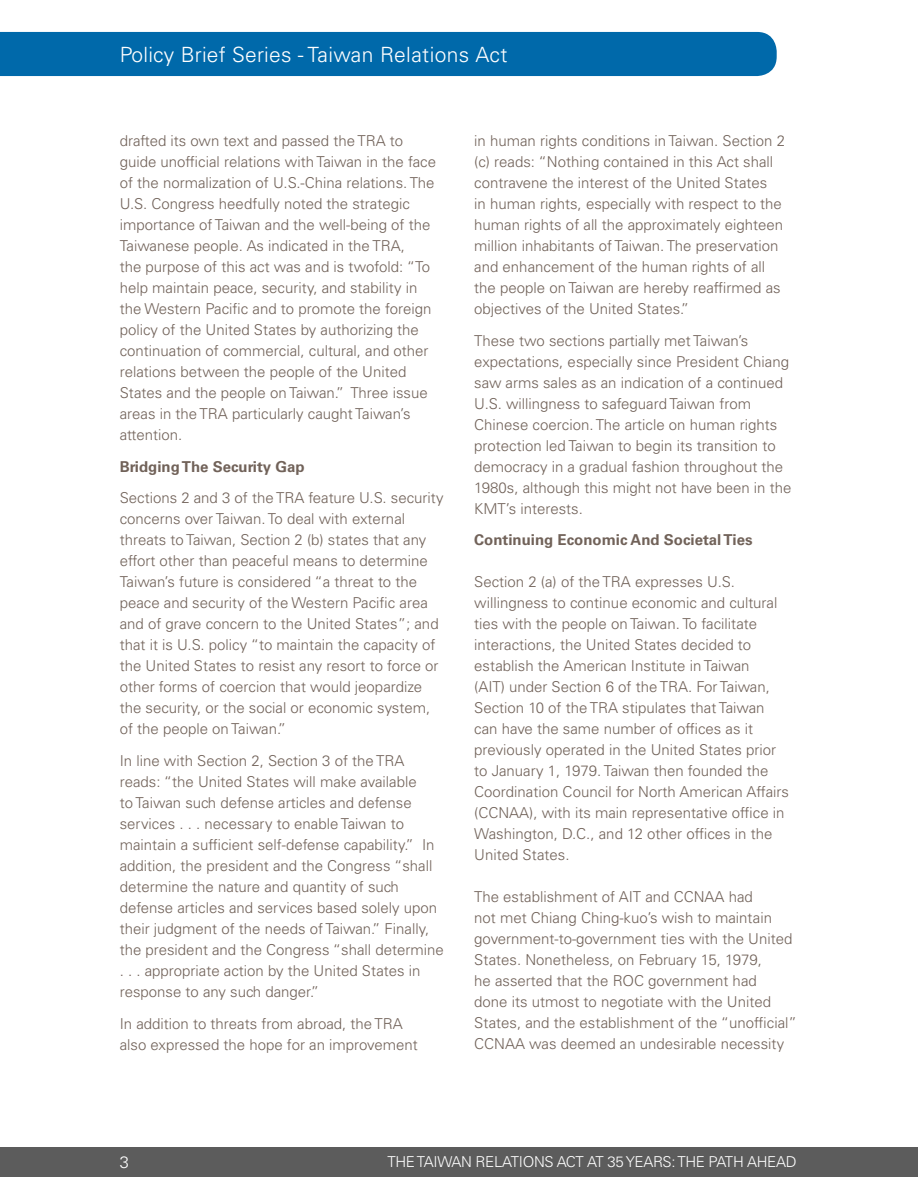
<style>
.page{position:relative;width:918px;height:1188px;background:#fff}
.page>*{position:absolute;margin:0;border:0;box-sizing:border-box;transform-origin:0 0}
.t1{font:300 21px "Univers LT Std";letter-spacing:.01em;color:#fff}
.t2{font:300 16.5px "Univers LT Std";color:#fff}
.body{font:300 15px/21px "Univers LT Std";color:#716259}
.body-2{font:700 15px "Univers LT Std";color:#716259}
.t3{font:300 15px "Univers LT Std";letter-spacing:-.02em;color:#fff}
</style>
<div class="page">
<div style="left:0;top:32px;width:777px;height:44px;background:#0069aa"></div>
<div style="left:0;top:1147px;width:918px;height:29px;background:#5c5c5c"></div>
<h1 class="t1" style="left:120px;top:42px;width:389px">Policy Brief Series - Taiwan Relations Act</h1>
<p class="body" style="left:120px;top:130px;width:318px">drafted its own text and passed the TRA to guide unofficial relations with Taiwan in the face of the normalization of U.S.-China relations. The U.S. Congress heedfully noted the strategic importance of Taiwan and the well-being of the Taiwanese people. As indicated in the TRA,<br>the purpose of this act was and is twofold: “To help maintain peace, security, and stability in the Western Pacific and to promote the foreign policy of the United States by authorizing the continuation of commercial, cultural, and other relations between the people of the United States and the people on Taiwan.” Three issue areas in the TRA particularly caught Taiwan’s attention.</p>
<p class="body-2" style="left:120px;top:458px;width:186px">Bridging The Security Gap</p>
<p class="body" style="left:120px;top:488px;width:325px">Sections 2 and 3 of the TRA feature U.S. security concerns over Taiwan. To deal with external threats to Taiwan, Section 2 (b) states that any effort other than peaceful means to determine Taiwan’s future is considered “a threat to the peace and security of the Western Pacific area and of grave concern to the United States”; and that it is U.S. policy “to maintain the capacity of the United States to resist any resort to force or other forms of coercion that would jeopardize the security, or the social or economic system, of the people on Taiwan.”</p>
<p class="body" style="left:120px;top:750px;width:326px">In line with Section 2, Section 3 of the TRA reads: “the United States will make available<br>to Taiwan such defense articles and defense services . . . necessary to enable Taiwan to maintain a sufficient self-defense capability.” In addition, the president and the Congress “shall determine the nature and quantity of such defense articles and services based solely upon their judgment of the needs of Taiwan.” Finally, the president and the Congress “shall determine . . . appropriate action by the United States in response to any such danger.”</p>
<p class="body" style="left:120px;top:1013px;width:300px">In addition to threats from abroad, the TRA also expressed the hope for an improvement</p>
<p class="body" style="left:474px;top:130px;width:312px">in human rights conditions in Taiwan. Section 2 (c) reads: “Nothing contained in this Act shall contravene the interest of the United States<br>in human rights, especially with respect to the human rights of all the approximately eighteen million inhabitants of Taiwan. The preservation and enhancement of the human rights of all the people on Taiwan are hereby reaffirmed as objectives of the United States.”</p>
<p class="body" style="left:474px;top:330px;width:319px">These two sections partially met Taiwan’s expectations, especially since President Chiang saw arms sales as an indication of a continued U.S. willingness to safeguard Taiwan from Chinese coercion. The article on human rights protection led Taiwan to begin its transition to democracy in a gradual fashion throughout the 1980s, although this might not have been in the KMT’s interests.</p>
<p class="body-2" style="left:474px;top:531px;width:280px">Continuing Economic And Societal Ties</p>
<p class="body" style="left:474px;top:572px;width:316px">Section 2 (a) of the TRA expresses U.S. willingness to continue economic and cultural ties with the people on Taiwan. To facilitate interactions, the United States decided to establish the American Institute in Taiwan<br>(AIT) under Section 6 of the TRA. For Taiwan, Section 10 of the TRA stipulates that Taiwan can have the same number of offices as it previously operated in the United States prior to January 1, 1979. Taiwan then founded the Coordination Council for North American Affairs (CCNAA), with its main representative office in Washington, D.C., and 12 other offices in the United States.</p>
<p class="body" style="left:474px;top:887px;width:324px">The establishment of AIT and CCNAA had<br>not met Chiang Ching-kuo’s wish to maintain government-to-government ties with the United States. Nonetheless, on February 15, 1979,<br>he asserted that the ROC government had<br>done its utmost to negotiate with the United States, and the establishment of the “unofficial” CCNAA was deemed an undesirable necessity</p>
<p class="t2" style="left:120px;top:1152px;width:11px">3</p>
<p class="t3" style="left:387px;top:1153px;width:411px">THE TAIWAN RELATIONS ACT AT 35 YEARS: THE PATH AHEAD</p>
</div>
